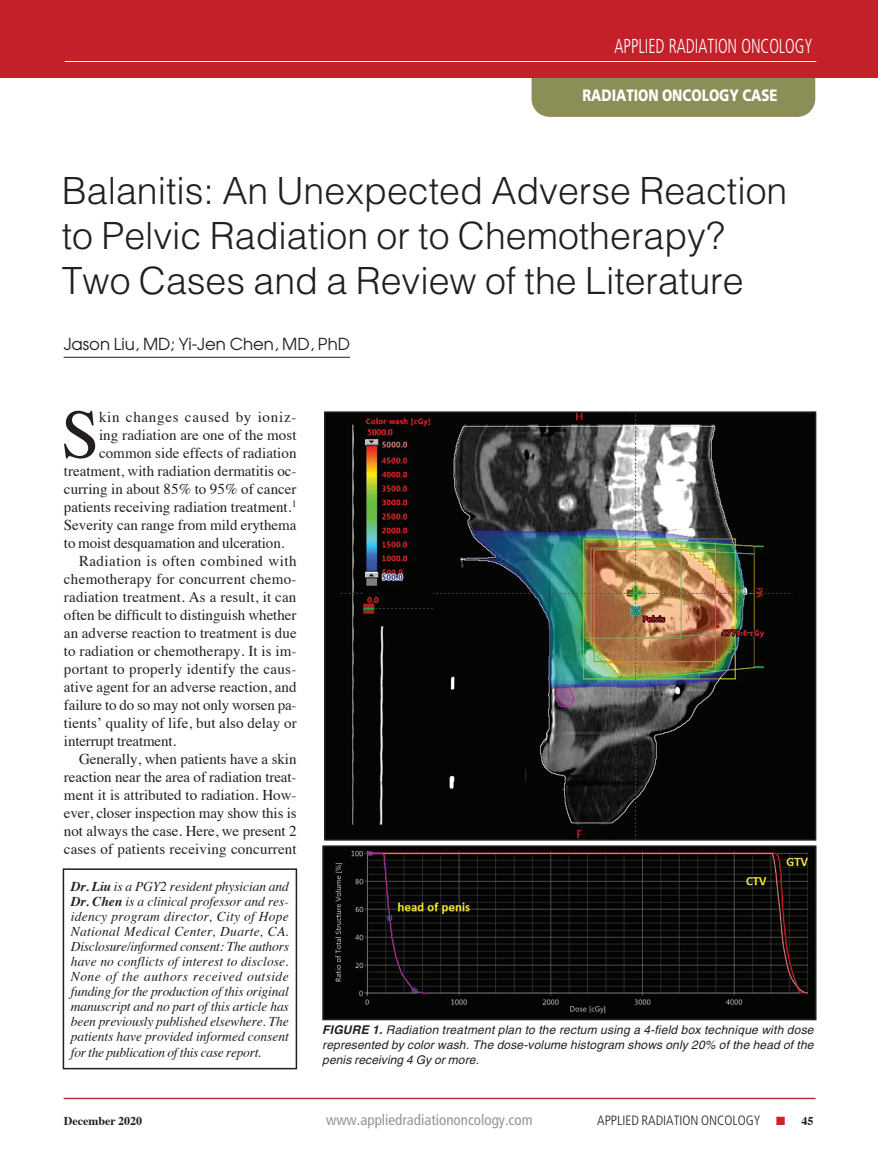
<style>
.page{position:relative;width:878px;height:1175px;background:#fff}
.page>*{position:absolute;margin:0;border:0;box-sizing:border-box;transform-origin:0 0}
.Article_1st_parag_Dr{font:69.45px "Times";color:#231f20}
.RO_case_title{font:300 37.5px/45px "Helvetica";color:#231f20}
.t1{font:300 condensed 20.25px "Frutiger";color:#fff;scale:.8 1}
.RO_author_line{font:16.5px "Avant Garde";color:#231f20}
.t2{font:900 16.5px "Frutiger";color:#fff;scale:.8 1}
.Article_body_copy{font:15px/18px "Times";letter-spacing:.005em;color:#231f20;text-align:justify}
.Article_1st_parag_Dr-2{font:15px "Times";color:#231f20}
.t3{font:condensed 15px "Frutiger";color:#939598}
.Article_1st_parag_Dr-3{font:15px "Times";letter-spacing:.05em;color:#231f20}
.RO_author_box{font:italic 13.5px/15px "Times";letter-spacing:-.02em;color:#231f20;text-align:justify}
.t4{font:300 condensed 13.5px "Frutiger";color:#231f20}
.RO_fig_caption{font:italic 12px/15px "Helvetica";letter-spacing:.01em;color:#231f20;text-align:justify}
.t5{font:700 12px "Times";color:#231f20}
.s1{font-weight:700}
.s2{color:#d1232a}
</style>
<div class="page">
<div style="left:531px;top:56px;width:284px;height:61px;background:#8b8e57;border-radius:18px"></div>
<div style="left:0;top:0;width:878px;height:77px;background:#c4202a"></div>
<hr style="left:65px;top:61px;width:751px;height:1px;background:#fff">
<hr style="left:64px;top:1098px;width:751px;height:1px;background:#c4202a">
<hr style="left:64px;top:1097px;width:750px;height:1px;background:#c4202a">
<hr style="left:64px;top:357px;width:286px;height:1px;background:#231f20">
<div style="left:63px;top:868px;width:234px;height:201px;border:2px solid #231f20"></div>
<img style="left:327px;top:414px;width:486px;height:423px">
<div style="left:324px;top:411px;width:492px;height:429px;border:2px solid #231f20"></div>
<img style="left:325px;top:848px;width:488px;height:169px">
<div style="left:322px;top:845px;width:494px;height:175px;border:2px solid #231f20"></div>
<h3 class="t1" style="left:614px;top:34px;width:249px">APPLIED RADIATION ONCOLOGY</h3>
<p class="t2" style="left:582px;top:85px;width:245px">RADIATION ONCOLOGY CASE</p>
<p class="RO_case_title" style="left:62px;top:167px;width:727px">Balanitis: An Unexpected Adverse Reaction to Pelvic Radiation or to Chemotherapy?<br>Two Cases and a Review of the Literature</p>
<p class="RO_author_line" style="left:64px;top:334px;width:288px">Jason Liu, MD; Yi-Jen Chen, MD, PhD</p>
<p class="Article_1st_parag_Dr" style="left:61px;top:369px;width:40px">S</p>
<p class="Article_1st_parag_Dr-3" style="left:99px;top:402px;width:199px">kin changes caused by ioniz-</p>
<p class="Article_1st_parag_Dr-2" style="left:99px;top:420px;width:199px">ing radiation are one of the most</p>
<p class="Article_1st_parag_Dr-2" style="left:99px;top:438px;width:199px">common side effects of radiation</p>
<p class="Article_1st_parag_Dr-2" style="left:64px;top:456px;width:234px">treatment, with radiation dermatitis oc-</p>
<p class="Article_1st_parag_Dr-2" style="left:64px;top:474px;width:234px">curring in about 85% to 95% of cancer</p>
<p class="Article_1st_parag_Dr-2" style="left:64px;top:492px;width:234px">patients receiving radiation treatment.<sup>1</sup></p>
<p class="Article_1st_parag_Dr-2" style="left:64px;top:510px;width:234px">Severity can range from mild erythema</p>
<p class="Article_1st_parag_Dr-2" style="left:64px;top:528px;width:222px">to moist desquamation and ulceration.</p>
<p class="Article_body_copy" style="left:64px;top:550px;width:234px;text-indent:15px">Radiation is often combined with chemotherapy for concurrent chemo&shy;radiation treatment. As a result, it can often be difficult to distinguish whether an adverse reaction to treatment is due to radiation or chemotherapy. It is im&shy;portant to properly identify the caus&shy;ative agent for an adverse reaction, and failure to do so may not only worsen pa&shy;tients’ quality of life, but also delay or interrupt treatment.</p>
<p class="Article_body_copy" style="left:64px;top:748px;width:234px;text-indent:15px">Generally, when patients have a skin reaction near the area of radiation treat&shy;ment it is attributed to radiation. How&shy;ever, closer inspection may show this is not always the case. Here, we present 2 cases of patients receiving concurrent</p>
<p class="RO_author_box" style="left:71px;top:878px;width:219px"><span class="s1">Dr. Liu</span> is a PGY2 resident physician and <span class="s1">Dr. Chen</span> is a clinical professor and res&shy;idency program director, City of Hope National Medical Center, Duarte, CA.<br>Disclosure/informed consent: The authors have no conflicts of interest to disclose.<br>None of the authors received outside funding for the production of this original manuscript and no part of this article has been previously published elsewhere. The patients have provided informed consent for the publication of this case report.</p>
<p class="RO_fig_caption" style="left:322px;top:1022px;width:493px"><span class="s1">FIGURE 1.</span> Radiation treatment plan to the rectum using a 4-field box technique with dose represented by color wash. The dose-volume histogram shows only 20% of the head of the penis receiving 4 Gy or more.</p>
<p class="t5" style="left:64px;top:1109px;width:80px">December 2020</p>
<p class="t3" style="left:326px;top:1110px;width:208px">www.appliedradiationoncology.com</p>
<p class="t4" style="left:597px;top:1112px;width:190px">APPLIED RADIATION ONCOLOGY <span class="s2">■</span></p>
<p class="t5" style="left:801px;top:1109px;width:13px">45</p>
</div>
